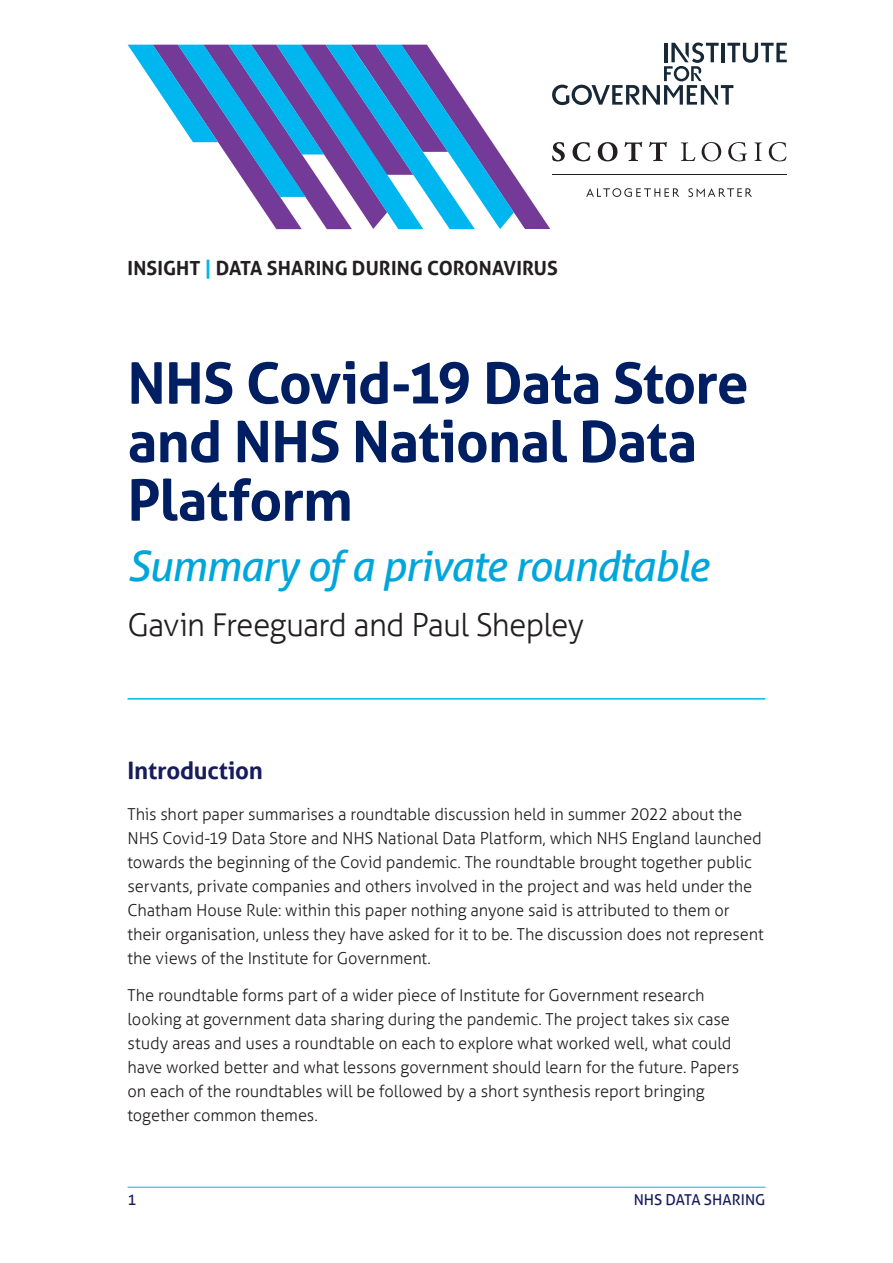
<style>
.page{position:relative;width:893px;height:1263px;background:#fff}
.page>*{position:absolute;margin:0;border:0;box-sizing:border-box;transform-origin:0 0}
.IfG_Title{font:700 57px/58.5px "Aller";letter-spacing:-.02em;color:#001e62}
.t1{font:italic 42px "Aller";letter-spacing:-.03em;color:#00a6db}
.IfG_Author{font:300 31.5px "Aller";letter-spacing:-.025em;color:#231f20}
.IfG_Sub-heading_1{font:700 24px "Aller";letter-spacing:-.01em;color:#171c5c}
.Report_descriptor{font:700 19.5px "Aller";letter-spacing:.005em;color:#231f20}
.IfG_Body_Copy{font:300 16.5px/24px "Aller";letter-spacing:-.01em;color:#231f20}
.Page_number_and_foot{font:15px "Aller";color:#171c5c}
.s1{color:#00b6ef}
</style>
<div class="page">
<hr style="left:128px;top:1187px;width:637px;height:1px;background:#00b6ef">
<hr style="left:128px;top:698px;width:637px;height:2px;background:#00b6ef">
<svg style="left:128px;top:43px;width:659px;height:186px"></svg>
<hr style="left:552px;top:174px;width:235px;height:1px;background:#231f20">
<p class="Report_descriptor" style="left:128px;top:256px;width:432px">INSIGHT <span class="s1">|</span> DATA SHARING DURING CORONAVIRUS</p>
<p class="IfG_Title" style="left:128px;top:354px;width:623px">NHS Covid-19 Data Store and NHS National Data<br>Platform</p>
<p class="t1" style="left:128px;top:541px;width:583px">Summary of a private roundtable</p>
<p class="IfG_Author" style="left:128px;top:606px;width:458px">Gavin Freeguard and Paul Shepley</p>
<p class="IfG_Sub-heading_1" style="left:128px;top:755px;width:137px">Introduction</p>
<p class="IfG_Body_Copy" style="left:128px;top:802px;width:638px">This short paper summarises a roundtable discussion held in summer 2022 about the NHS Covid-19 Data Store and NHS National Data Platform, which NHS England launched towards the beginning of the Covid pandemic. The roundtable brought together public servants, private companies and others involved in the project and was held under the Chatham House Rule: within this paper nothing anyone said is attributed to them or their organisation, unless they have asked for it to be. The discussion does not represent the views of the Institute for Government.</p>
<p class="IfG_Body_Copy" style="left:128px;top:983px;width:613px">The roundtable forms part of a wider piece of Institute for Government research looking at government data sharing during the pandemic. The project takes six case study areas and uses a roundtable on each to explore what worked well, what could have worked better and what lessons government should learn for the future. Papers on each of the roundtables will be followed by a short synthesis report bringing together common themes.</p>
<p class="Page_number_and_foot" style="left:128px;top:1190px;width:10px">1</p>
<p class="Page_number_and_foot" style="left:634px;top:1190px;width:133px">NHS DATA SHARING</p>
</div>
